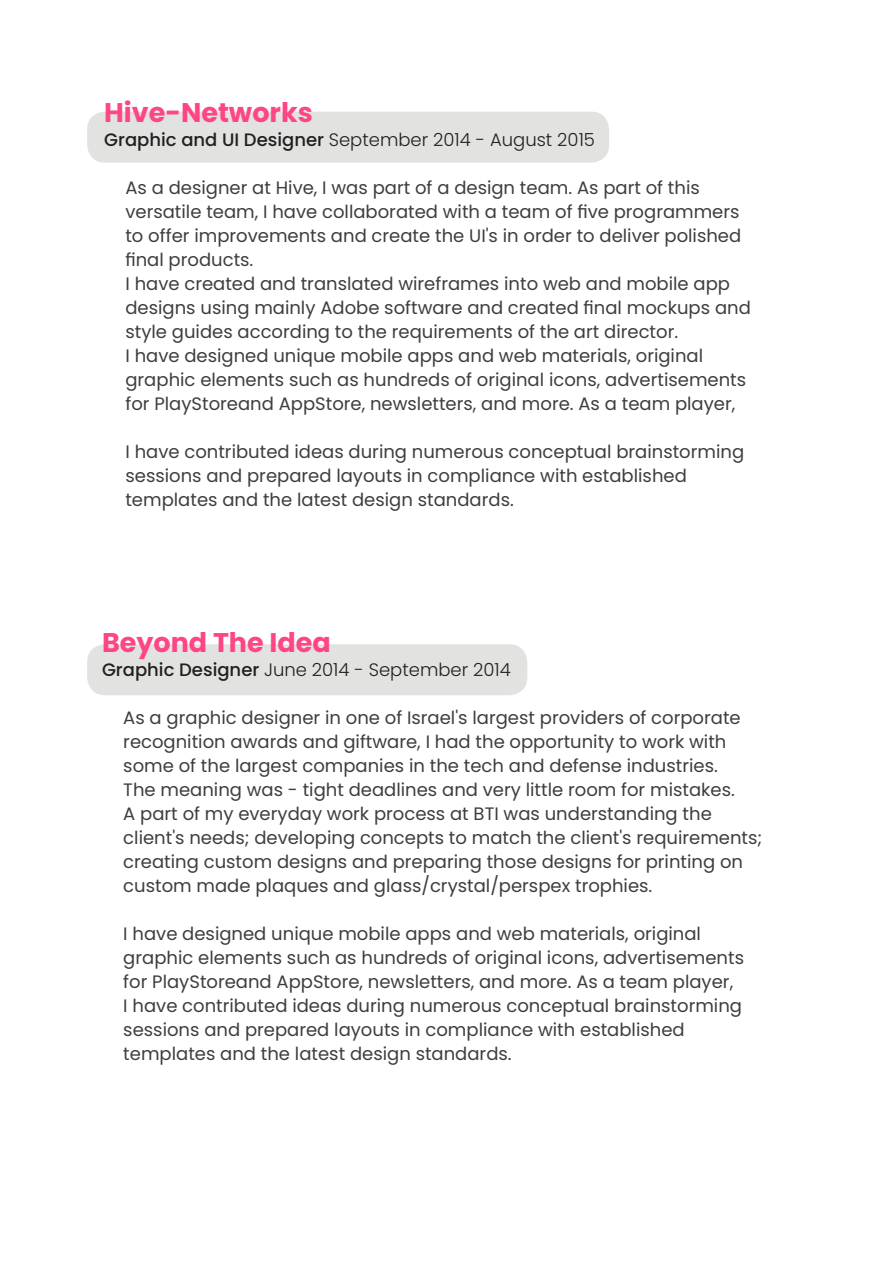
<style>
.page{position:relative;width:893px;height:1263px;background:#fff}
.page>*{position:absolute;margin:0;border:0;box-sizing:border-box;transform-origin:0 0}
.t1{font:700 27px "Poppins";color:#ff4584}
.t2{font:18px/24px "Poppins";color:#3e3e3f}
.t3{font:300 18px "Poppins";color:#231f20}
.s1{font-weight:500}
</style>
<div class="page">
<div style="left:87px;top:112px;width:522px;height:51px;background:#e2e2e1;border-radius:18px"></div>
<div style="left:87px;top:644px;width:440px;height:51px;background:#e2e2e1;border-radius:18px"></div>
<p class="t1" style="left:104px;top:97px;width:210px">Hive-Networks</p>
<p class="t3" style="left:104px;top:129px;width:492px"><span class="s1">Graphic and UI Designer</span> September 2014 - August 2015</p>
<p class="t2" style="left:125px;top:176px;width:617px">As a designer at Hive I, was part of a design team. As part of this versatile team I, have collaborated with a team of five programmers to offer improvements and create the UI i ns' order to deliver polished final products.</p>
<p class="t2" style="left:125px;top:272px;width:627px">I have created and translated wireframes into web and mobile app designs using mainly Adobe software and created final mockups and style guides according to the requirements of the art director.</p>
<p class="t2" style="left:125px;top:344px;width:622px">I have designed unique mobile apps and web materials, original graphic elements such as hundreds of original icons, advertisements for PlayStoreand AppStore, newsletters, and more. As a team player,</p>
<p class="t2" style="left:125px;top:440px;width:620px">I have contributed ideas during numerous conceptual brainstorming sessions and prepared layouts in compliance with established templates and the latest design standards.</p>
<p class="t1" style="left:102px;top:627px;width:230px">Beyond The Idea</p>
<p class="t3" style="left:102px;top:660px;width:410px"><span class="s1">Graphic Designer</span> June 2014 - September 2014</p>
<p class="t2" style="left:123px;top:706px;width:640px">As a graphic designer in one of Israel s' largest providers of corporate recognition awards and giftware I, had the opportunity to work with some of the largest companies in the tech and defense industries.<br>The meaning was - tight deadlines and very little room for mistakes.<br>A part of my everyday work process at BTI was understanding the client s' needs; developing concepts to match the client s' requirements; creating custom designs and preparing those designs for printing on custom made plaques and glass/crystal/perspex trophies.</p>
<p class="t2" style="left:123px;top:922px;width:622px">I have designed unique mobile apps and web materials, original graphic elements such as hundreds of original icons, advertisements for PlayStoreand AppStore, newsletters, and more. As a team player,</p>
<p class="t2" style="left:123px;top:994px;width:620px">I have contributed ideas during numerous conceptual brainstorming sessions and prepared layouts in compliance with established templates and the latest design standards.</p>
</div>
